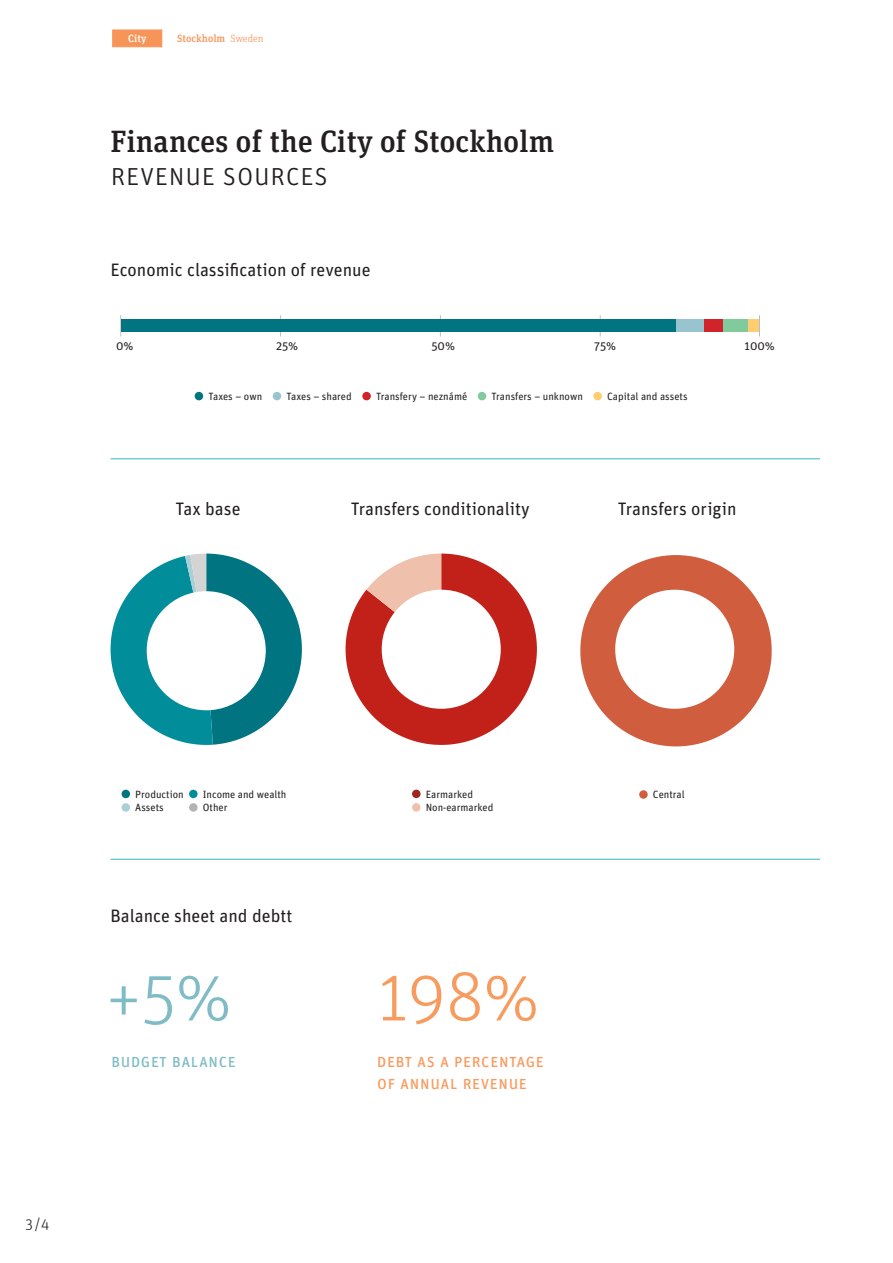
<style>
.page{position:relative;width:893px;height:1263px;background:#fff}
.page>*{position:absolute;margin:0;border:0;box-sizing:border-box;transform-origin:0 0}
.t1{font:300 69.45px "Unit Pro";color:#f89b5f}
.t2{font:300 69.45px "Unit Pro";color:#80bcc5}
.Obálka{font:500 30.75px/33px "Unit Slab Pro";color:#231f20}
.t3{font:18px "Unit Pro";color:#231f20}
.t4{font:18px/21.6px "Unit Pro";color:#f89b5f}
.t5{font:18px "Unit Pro";color:#80bcc5}
.Obálka-2{font:300 15px "Unit Pro";color:#231f20}
.t6{font:12px "Unit Pro";color:#231f20}
.Legenda_2{font:10.5px "Unit Pro";color:#231f20}
.Obálka-3{font:500 10.5px "Unit Slab Pro";color:#f79559}
.Obálka-4{font:500 10.5px "Unit Slab Pro";color:#fff}
.s1{font-weight:300}
.s2{font-family:"Unit Pro";font-weight:300}
</style>
<div class="page">
<hr style="left:111px;top:459px;width:709px;height:1px;background:#30b8b8">
<hr style="left:111px;top:859px;width:709px;height:1px;background:#30b8b8">
<div style="left:112px;top:30px;width:50px;height:17px;background:#f79559"></div>
<svg style="left:759px;top:315px;width:1px;height:22px"></svg>
<div style="left:195px;top:392px;width:8px;height:8px;background:#007480;border-radius:50%"></div>
<div style="left:273px;top:392px;width:8px;height:8px;background:#97c4cf;border-radius:50%"></div>
<div style="left:362px;top:392px;width:9px;height:8px;background:#d1232a;border-radius:50%"></div>
<div style="left:478px;top:392px;width:8px;height:8px;background:#80ca9c;border-radius:50%"></div>
<div style="left:593px;top:392px;width:9px;height:8px;background:#fecd6e;border-radius:50%"></div>
<div style="left:122px;top:790px;width:8px;height:8px;background:#007480;border-radius:50%"></div>
<div style="left:189px;top:790px;width:9px;height:8px;background:#018d9a;border-radius:50%"></div>
<div style="left:122px;top:803px;width:8px;height:9px;background:#aacfd6;border-radius:50%"></div>
<div style="left:189px;top:803px;width:9px;height:9px;background:#b2b3b7;border-radius:50%"></div>
<svg style="left:120px;top:315px;width:1px;height:22px"></svg>
<div style="left:412px;top:790px;width:9px;height:8px;background:#9d2720;border-radius:50%"></div>
<div style="left:412px;top:803px;width:9px;height:9px;background:#efc1ad;border-radius:50%"></div>
<div style="left:639px;top:790px;width:9px;height:9px;background:#cf5d3e;border-radius:50%"></div>
<svg style="left:111px;top:554px;width:191px;height:191px"></svg>
<svg style="left:580px;top:555px;width:192px;height:191px"></svg>
<svg style="left:346px;top:553px;width:191px;height:192px"></svg>
<div style="left:121px;top:319px;width:555px;height:13px;background:#007480"></div>
<div style="left:676px;top:319px;width:29px;height:13px;background:#97c4cf"></div>
<div style="left:705px;top:319px;width:18px;height:13px;background:#d1232a"></div>
<div style="left:723px;top:319px;width:26px;height:13px;background:#80ca9c"></div>
<div style="left:749px;top:319px;width:10px;height:13px;background:#fecd6e"></div>
<div style="left:615px;top:590px;width:119px;height:119px;background:#fff;border-radius:50%"></div>
<div style="left:382px;top:590px;width:119px;height:119px;background:#fff;border-radius:50%"></div>
<div style="left:147px;top:591px;width:119px;height:119px;background:#fff;border-radius:50%"></div>
<p class="Obálka-4" style="left:128px;top:31px;width:20px">City</p>
<p class="Obálka-3" style="left:177px;top:31px;width:88px">Stockholm <span class="s1">Sweden</span></p>
<p class="Obálka" style="left:111px;top:123px;width:445px">Finances of the City of Stockholm <span class="s2">revenue sources</span></p>
<p class="t3" style="left:111px;top:257px;width:262px">Economic classification of revenue</p>
<p class="t6" style="left:116px;top:338px;width:19px">0%</p>
<p class="t6" style="left:276px;top:338px;width:24px">25%</p>
<p class="t6" style="left:431px;top:338px;width:25px">50%</p>
<p class="t6" style="left:594px;top:338px;width:23px">75%</p>
<p class="t6" style="left:745px;top:338px;width:32px">100%</p>
<p class="Legenda_2" style="left:208px;top:389px;width:55px">Taxes – own</p>
<p class="Legenda_2" style="left:286px;top:389px;width:67px">Taxes – shared</p>
<p class="Legenda_2" style="left:376px;top:389px;width:93px">Transfery – neznámé</p>
<p class="Legenda_2" style="left:491px;top:389px;width:93px">Transfers – unknown</p>
<p class="Legenda_2" style="left:607px;top:389px;width:82px">Capital and assets</p>
<p class="t3" style="left:175px;top:496px;width:67px">Tax base</p>
<p class="t3" style="left:351px;top:496px;width:181px">Transfers conditionality</p>
<p class="t3" style="left:618px;top:496px;width:120px">Transfers origin</p>
<p class="Obálka-2" style="left:26px;top:1214px;width:25px">3/4</p>
<p class="Legenda_2" style="left:135px;top:787px;width:50px">Production</p>
<p class="Legenda_2" style="left:203px;top:787px;width:85px">Income and wealth</p>
<p class="Legenda_2" style="left:135px;top:800px;width:30px">Assets</p>
<p class="Legenda_2" style="left:203px;top:800px;width:26px">Other</p>
<p class="t3" style="left:111px;top:903px;width:183px">Balance sheet and debtt</p>
<p class="Legenda_2" style="left:426px;top:787px;width:49px">Earmarked</p>
<p class="Legenda_2" style="left:426px;top:800px;width:69px">Non-earmarked</p>
<p class="t2" style="left:106px;top:951px;width:128px">+5%</p>
<p class="t1" style="left:378px;top:951px;width:163px">198%</p>
<p class="t5" style="left:111px;top:1048px;width:127px">budget balance</p>
<p class="t4" style="left:377px;top:1049px;width:169px">debt as a percentage of annual revenue</p>
<p class="Legenda_2" style="left:653px;top:787px;width:33px">Central</p>
</div>
